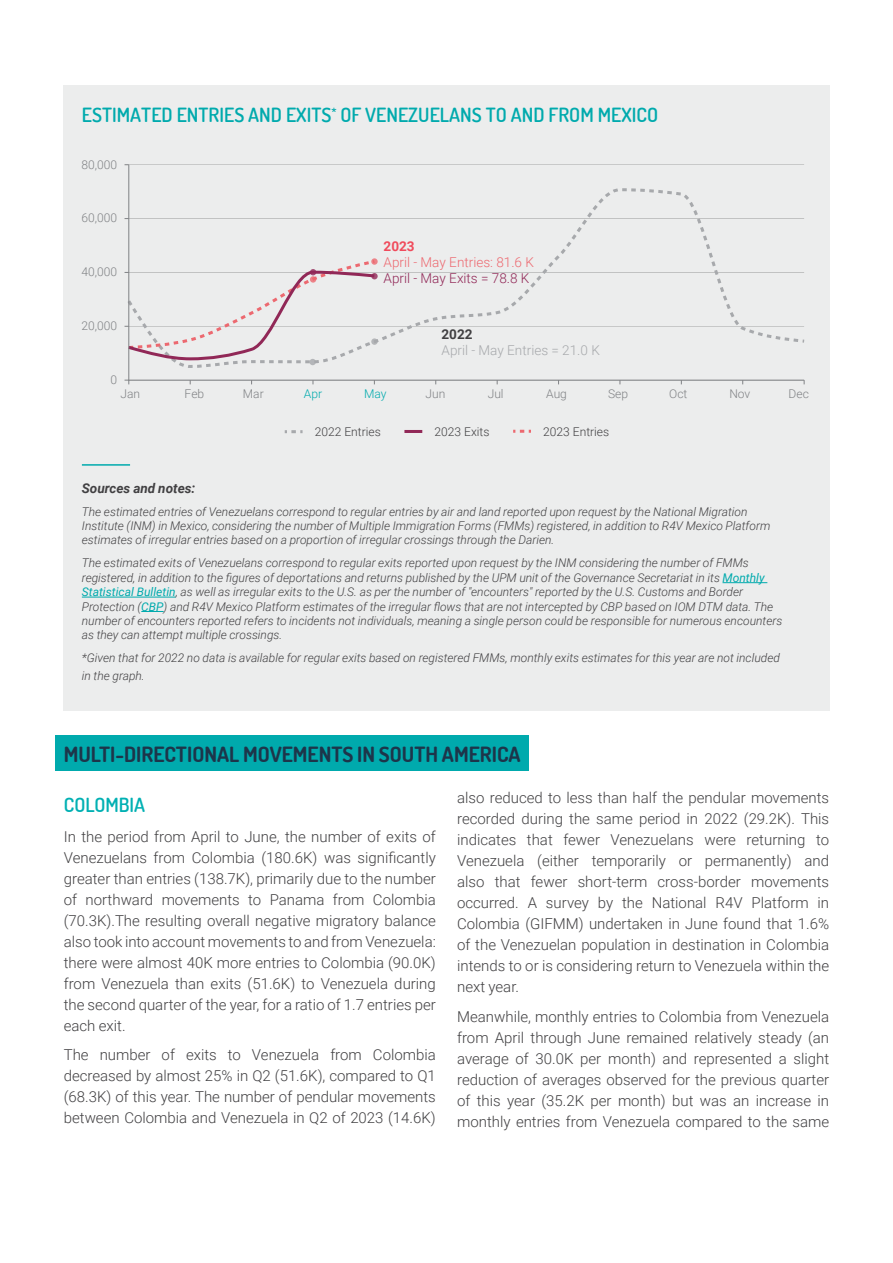
<style>
.page{position:relative;width:893px;height:1263px;background:#fff}
.page>*{position:absolute;margin:0;border:0;box-sizing:border-box;transform-origin:0 0}
.t1{font:700 21px "Dosis";color:#1d354a}
.t2{font:600 19.5px "Dosis";color:#00aaad}
.t3{font:600 19.5px "Dosis";color:#00b0b3}
.t4{font:300 15px/21px "Roboto";color:#414042;text-align:justify}
.t5{font:300 13.5px "Roboto";color:#ec6970}
.t6{font:300 13.5px "Roboto";color:#a7a9ac}
.t7{font:300 13.5px "Roboto";color:#912857}
.t8{font:italic 700 13.5px "Roboto";color:#414042}
.t9{font:700 13.5px "Roboto";color:#f04b5c}
.t10{font:700 13.5px "Roboto";color:#414042}
.t11{font:italic 300 12px/14.4px "Roboto";color:#414042}
.t12{font:300 12px "Roboto";color:#808285}
.t13{font:300 12px "Roboto";color:#414042}
.t14{font:300 12px "Roboto";color:#00aaad}
.s1{font-weight:400;color:#00aaad}
</style>
<div class="page">
<div style="left:64px;top:85px;width:766px;height:625px;background:#eceded"></div>
<hr style="left:82px;top:464px;width:48px;height:2px;background:#00aaad">
<svg style="left:285px;top:430px;width:18px;height:3px"></svg>
<hr style="left:404px;top:430px;width:18px;height:3px;background:#912857">
<svg style="left:513px;top:430px;width:18px;height:3px"></svg>
<hr style="left:129px;top:165px;width:675px;height:1px;background:#000">
<svg style="left:129px;top:187px;width:676px;height:182px"></svg>
<hr style="left:128px;top:380px;width:676px;height:1px;background:#808285">
<hr style="left:128px;top:165px;width:1px;height:215px;background:#808285">
<svg style="left:125px;top:258px;width:253px;height:104px"></svg>
<svg style="left:371px;top:273px;width:7px;height:6px"></svg>
<div style="left:309px;top:359px;width:7px;height:6px;background:#b4b6b9;border-radius:50%"></div>
<div style="left:371px;top:338px;width:7px;height:7px;background:#b1b3b6;border-radius:50%"></div>
<hr style="left:722px;top:582px;width:45px;height:1px;background:#00aaad">
<hr style="left:82px;top:597px;width:94px;height:1px;background:#00aaad">
<svg style="left:141px;top:611px;width:23px;height:1px"></svg>
<div style="left:55px;top:736px;width:474px;height:35px;background:#00aaad"></div>
<h2 class="t2" style="left:82px;top:102px;width:578px">ESTIMATED ENTRIES AND EXITS<sup>*</sup> OF VENEZUELANS TO AND FROM MEXICO</h2>
<p class="t12" style="left:81px;top:156px;width:37px">80,000</p>
<p class="t12" style="left:81px;top:210px;width:37px">60,000</p>
<p class="t12" style="left:81px;top:264px;width:37px">40,000</p>
<p class="t12" style="left:81px;top:317px;width:37px">20,000</p>
<p class="t12" style="left:110px;top:371px;width:8px">0</p>
<p class="t9" style="left:384px;top:237px;width:33px">2023</p>
<p class="t5" style="left:384px;top:253px;width:152px">April - May Entries: 81.6 K</p>
<p class="t7" style="left:384px;top:269px;width:147px">April - May Exits = 78.8 K</p>
<p class="t10" style="left:441px;top:325px;width:33px">2022</p>
<p class="t6" style="left:441px;top:341px;width:160px">April - May Entries = 21.0 K</p>
<p class="t12" style="left:120px;top:386px;width:21px">Jan</p>
<p class="t12" style="left:185px;top:386px;width:21px">Feb</p>
<p class="t12" style="left:243px;top:386px;width:22px">Mar</p>
<p class="t14" style="left:304px;top:386px;width:20px">Apr</p>
<p class="t14" style="left:364px;top:386px;width:24px">May</p>
<p class="t12" style="left:426px;top:386px;width:21px">Jun</p>
<p class="t12" style="left:488px;top:386px;width:17px">Jul</p>
<p class="t12" style="left:546px;top:386px;width:22px">Aug</p>
<p class="t12" style="left:608px;top:386px;width:22px">Sep</p>
<p class="t12" style="left:669px;top:386px;width:20px">Oct</p>
<p class="t12" style="left:729px;top:386px;width:23px">Nov</p>
<p class="t12" style="left:789px;top:386px;width:22px">Dec</p>
<p class="t13" style="left:315px;top:423px;width:67px">2022 Entries</p>
<p class="t13" style="left:435px;top:423px;width:56px">2023 Exits</p>
<p class="t13" style="left:543px;top:423px;width:67px">2023 Entries</p>
<p class="t8" style="left:82px;top:478px;width:115px">Sources and notes:</p>
<p class="t11" style="left:82px;top:504px;width:690px">The estimated entries of Venezuelans correspond to regular entries by air and land reported upon request by the National Migration<br>Institute (INM) in Mexico, considering the number of Multiple Immigration Forms (FMMs) registered, in addition to R4V Mexico Platform estimates of irregular entries based on a proportion of irregular crossings through the Darien.</p>
<p class="t11" style="left:82px;top:555px;width:702px">The estimated exits of Venezuelans correspond to regular exits reported upon request by the INM considering the number of FMMs registered, in addition to the figures of deportations and returns published by the UPM unit of the Governance Secretariat in its <span class="s1">Monthly Statistical Bulletin</span>, as well as irregular exits to the U.S. as per the number of "encounters" reported by the U.S. Customs and Border Protection (<span class="s1">CBP</span>) and R4V Mexico Platform estimates of the irregular flows that are not intercepted by CBP based on IOM DTM data. The number of encounters reported refers to incidents not individuals, meaning a single person could be responsible for numerous encounters as they can attempt multiple crossings.</p>
<p class="t11" style="left:82px;top:649px;width:700px;line-height:18px">*Given that for 2022 no data is available for regular exits based on registered FMMs, monthly exits estimates for this year are not included in the graph.</p>
<h1 class="t1" style="left:64px;top:740px;width:458px">MULTI-DIRECTIONAL MOVEMENTS IN SOUTH AMERICA</h1>
<h2 class="t3" style="left:64px;top:792px;width:83px">COLOMBIA</h2>
<p class="t4" style="left:64px;top:825px;width:374px">In the period from April to June, the number of exits of Venezuelans from Colombia (180.6K) was significantly greater than entries (138.7K), primarily due to the number of northward movements to Panama from Colombia (70.3K).The resulting overall negative migratory balance also took into account movements to and from Venezuela: there were almost 40K more entries to Colombia (90.0K) from Venezuela than exits (51.6K) to Venezuela during the second quarter of the year, for a ratio of 1.7 entries per each exit.</p>
<p class="t4" style="left:64px;top:1044px;width:374px">The number of exits to Venezuela from Colombia decreased by almost 25% in Q2 (51.6K), compared to Q1 (68.3K) of this year. The number of pendular movements between Colombia and Venezuela in Q2 of 2023 (14.6K)</p>
<p class="t4" style="left:457px;top:787px;width:374px">also reduced to less than half the pendular movements recorded during the same period in 2022 (29.2K). This indicates that fewer Venezuelans were returning to Venezuela (either temporarily or permanently) and also that fewer short-term cross-border movements occurred. A survey by the National R4V Platform in Colombia (GIFMM) undertaken in June found that 1.6% of the Venezuelan population in destination in Colombia intends to or is considering return to Venezuela within the next year.</p>
<p class="t4" style="left:457px;top:1005px;width:374px">Meanwhile, monthly entries to Colombia from Venezuela from April through June remained relatively steady (an average of 30.0K per month) and represented a slight reduction of averages observed for the previous quarter of this year (35.2K per month) but was an increase in monthly entries from Venezuela compared to the same</p>
</div>
